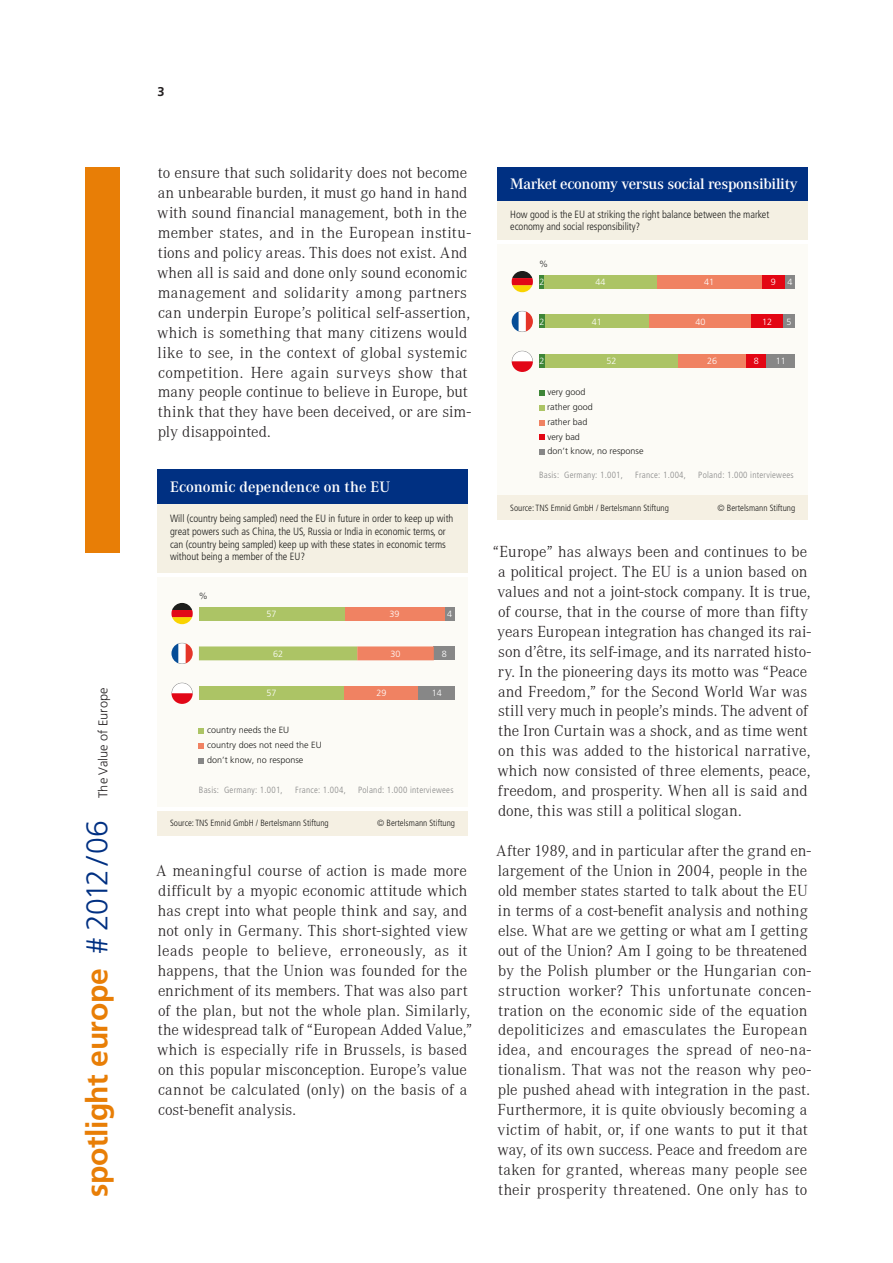
<style>
.page{position:relative;width:893px;height:1263px;background:#fff}
.page>*{position:absolute;margin:0;border:0;box-sizing:border-box;transform-origin:0 0}
.t1{font:700 30px "Frutiger LT Std";letter-spacing:-.015em;color:#e87e06}
.Fliesstext_DE{font:300 16.5px/20px "Corporate A";letter-spacing:.005em;color:#231f20}
.t2{font:600 15.75px "Corporate A";letter-spacing:-.02em;color:#fff}
.t3{font:600 15.75px "Corporate A";color:#fff}
.t4{font:300 12.75px "Frutiger LT Std";color:#231f20}
.t5{font:700 12.75px "Frutiger LT Std";color:#231f20}
.t6{font:300 condensed 10.5px/12.6px "Frutiger LT Std";letter-spacing:-.005em;color:#1d1d1b}
.t7{font:300 condensed 9px "Frutiger LT Std";color:#1d1d1b}
.t8{font:300 9px/14.9px "Frutiger";color:#1d1d1b}
.t9{font:300 condensed 9px "Frutiger";letter-spacing:.03em;color:#878787}
.t10{font:300 9px "Frutiger";color:#fff}
.t11{font:300 9px/17.9px "Frutiger";color:#343434}
.s1{font-weight:300;color:#003082}
.s2{color:#fff}
</style>
<div class="page">
<div style="left:85px;top:167px;width:34px;height:386px;background:#e87e06"></div>
<div style="left:157px;top:577px;width:311px;height:230px;background:#fcfbf6"></div>
<div style="left:157px;top:504px;width:311px;height:68px;background:#f4f0e3"></div>
<div style="left:157px;top:469px;width:311px;height:35px;background:#003082"></div>
<div style="left:157px;top:811px;width:311px;height:25px;background:#f5f0e3"></div>
<svg style="left:199px;top:728px;width:5px;height:6px"></svg>
<svg style="left:199px;top:743px;width:5px;height:5px"></svg>
<svg style="left:199px;top:758px;width:5px;height:5px"></svg>
<div style="left:434px;top:646px;width:21px;height:14px;background:#878787"></div>
<div style="left:444px;top:607px;width:11px;height:13px;background:#878787"></div>
<div style="left:357px;top:646px;width:77px;height:14px;background:#f08262"></div>
<div style="left:344px;top:607px;width:100px;height:13px;background:#f08262"></div>
<div style="left:199px;top:646px;width:158px;height:14px;background:#acc465"></div>
<div style="left:199px;top:686px;width:145px;height:14px;background:#acc465"></div>
<div style="left:199px;top:607px;width:145px;height:13px;background:#acc465"></div>
<div style="left:344px;top:686px;width:75px;height:14px;background:#f08262"></div>
<div style="left:419px;top:686px;width:36px;height:14px;background:#878787"></div>
<svg style="left:171px;top:603px;width:22px;height:21px"></svg>
<svg style="left:171px;top:643px;width:22px;height:21px"></svg>
<svg style="left:171px;top:683px;width:22px;height:21px"></svg>
<div style="left:497px;top:244px;width:311px;height:256px;background:#fcfbf6"></div>
<div style="left:497px;top:167px;width:311px;height:35px;background:#003082"></div>
<div style="left:497px;top:495px;width:311px;height:25px;background:#f5f0e3"></div>
<div style="left:497px;top:202px;width:311px;height:38px;background:#f4f0e3"></div>
<div style="left:785px;top:275px;width:10px;height:14px;background:#878787"></div>
<div style="left:783px;top:315px;width:12px;height:13px;background:#878787"></div>
<div style="left:544px;top:354px;width:135px;height:14px;background:#acc465"></div>
<div style="left:544px;top:315px;width:105px;height:13px;background:#acc465"></div>
<div style="left:649px;top:315px;width:102px;height:13px;background:#f08262"></div>
<div style="left:679px;top:354px;width:67px;height:14px;background:#f08262"></div>
<div style="left:746px;top:354px;width:21px;height:14px;background:#e30613"></div>
<div style="left:751px;top:315px;width:32px;height:13px;background:#e30613"></div>
<div style="left:539px;top:315px;width:5px;height:13px;background:#3e8638"></div>
<div style="left:539px;top:354px;width:5px;height:14px;background:#3e8638"></div>
<div style="left:539px;top:275px;width:5px;height:14px;background:#3e8638"></div>
<div style="left:544px;top:275px;width:113px;height:14px;background:#acc465"></div>
<div style="left:657px;top:275px;width:105px;height:14px;background:#f08262"></div>
<div style="left:762px;top:275px;width:23px;height:14px;background:#e30613"></div>
<div style="left:767px;top:354px;width:28px;height:14px;background:#878787"></div>
<svg style="left:512px;top:271px;width:21px;height:21px"></svg>
<svg style="left:512px;top:311px;width:21px;height:21px"></svg>
<svg style="left:512px;top:351px;width:21px;height:21px"></svg>
<svg style="left:539px;top:390px;width:5px;height:5px"></svg>
<svg style="left:539px;top:405px;width:5px;height:5px"></svg>
<svg style="left:539px;top:420px;width:5px;height:5px"></svg>
<svg style="left:539px;top:435px;width:5px;height:5px"></svg>
<svg style="left:539px;top:450px;width:5px;height:5px"></svg>
<p class="t4" style="left:96px;top:798px;width:112px;rotate:-90deg">The Value of Europe</p>
<h1 class="t1" style="left:79px;top:1197px;width:378px;rotate:-90deg">spotlight europe <span class="s1"># 2012/06</span></h1>
<p class="t5" style="left:157px;top:84px;width:9px">3</p>
<p class="Fliesstext_DE" style="left:157px;top:163px;width:315px">to ensure that such solidarity does not become an unbearable burden, it must go hand in hand with sound financial management, both in the member states, and in the European institu&shy;tions and policy areas. This does not exist. And when all is said and done only sound economic management and solidarity among partners can underpin Europe’s political self-assertion, which is something that many citizens would like to see, in the context of global systemic competition. Here again surveys show that many people continue to believe in Europe, but think that they have been deceived, or are sim&shy;ply disappointed.</p>
<p class="t3" style="left:170px;top:478px;width:221px">Economic dependence on the EU</p>
<p class="t6" style="left:170px;top:513px;width:285px">Will (country being sampled) need the EU in future in order to keep up with great powers such as China, the US, Russia or India in economic terms, or can (country being sampled) keep up with these states in economic terms without being a member of the EU?</p>
<p class="t11" style="left:199px;top:587px;width:10px">%</p>
<p class="t10" style="left:267px;top:608px;width:12px">57</p>
<p class="t10" style="left:273px;top:648px;width:12px">62</p>
<p class="t10" style="left:267px;top:688px;width:12px">57</p>
<p class="t8" style="left:207px;top:723px;width:116px">country needs the EU<br>country does not need the EU don’t know, no response</p>
<p class="t10" style="left:389px;top:608px;width:12px">39</p>
<p class="t10" style="left:390px;top:648px;width:12px">30</p>
<p class="t10" style="left:376px;top:688px;width:12px">29</p>
<p class="t10" style="left:447px;top:608px;width:7px">4</p>
<p class="t10" style="left:442px;top:648px;width:7px">8</p>
<p class="t10" style="left:432px;top:688px;width:12px">14</p>
<p class="t9" style="left:199px;top:785px;width:85px">Basis: Germany: 1.001,</p>
<p class="t9" style="left:295px;top:785px;width:52px">France: 1.004,</p>
<p class="t9" style="left:358px;top:785px;width:97px">Poland: 1.000 interviewees</p>
<p class="t7" style="left:170px;top:818px;width:160px">Source: TNS Emnid GmbH / Bertelsmann Stiftung</p>
<p class="t7" style="left:377px;top:818px;width:79px">© Bertelsmann Stiftung</p>
<p class="Fliesstext_DE" style="left:156px;top:861px;width:317px">A meaningful course of action is made more difficult by a myopic economic attitude which has crept into what people think and say, and not only in Germany. This short-sighted view leads people to believe, erroneously, as it happens, that the Union was founded for the enrichment of its members. That was also part of the plan, but not the whole plan. Similarly, the widespread talk of “European Added Value,” which is especially rife in Brussels, is based on this popular misconception. Europe’s value cannot be calculated (only) on the basis of a cost-benefit analysis.</p>
<p class="t2" style="left:510px;top:175px;width:289px">Market economy versus social responsibility</p>
<p class="t6" style="left:510px;top:208px;width:261px">How good is the EU at striking the right balance between the market economy and social responsibility?</p>
<p class="t11" style="left:539px;top:255px;width:10px">%<br><span class="s2">2</span></p>
<p class="t10" style="left:539px;top:316px;width:7px">2</p>
<p class="t10" style="left:539px;top:356px;width:7px">2</p>
<p class="t10" style="left:596px;top:276px;width:12px">44</p>
<p class="t10" style="left:592px;top:316px;width:12px">41</p>
<p class="t10" style="left:606px;top:356px;width:12px">52</p>
<p class="t10" style="left:704px;top:276px;width:12px">41</p>
<p class="t10" style="left:695px;top:316px;width:12px">40</p>
<p class="t10" style="left:707px;top:356px;width:12px">26</p>
<p class="t10" style="left:771px;top:276px;width:7px">9</p>
<p class="t10" style="left:762px;top:316px;width:12px">12</p>
<p class="t10" style="left:787px;top:276px;width:7px">4</p>
<p class="t10" style="left:786px;top:316px;width:7px">5</p>
<p class="t10" style="left:754px;top:356px;width:7px">8</p>
<p class="t10" style="left:776px;top:356px;width:12px">11</p>
<p class="t8" style="left:547px;top:385px;width:98px">very good<br>rather good<br>rather bad<br>very bad<br>don’t know, no response</p>
<p class="t9" style="left:539px;top:470px;width:85px">Basis: Germany: 1.001,</p>
<p class="t9" style="left:635px;top:470px;width:52px">France: 1.004,</p>
<p class="t9" style="left:698px;top:470px;width:97px">Poland: 1.000 interviewees</p>
<p class="t7" style="left:510px;top:502px;width:160px">Source: TNS Emnid GmbH / Bertelsmann Stiftung</p>
<p class="t7" style="left:717px;top:502px;width:79px">© Bertelsmann Stiftung</p>
<p class="Fliesstext_DE" style="left:493px;top:542px;width:320px">“Europe” has always been and continues to be a political project. The EU is a union based on values and not a joint-stock company. It is true, of course, that in the course of more than fifty years European integration has changed its rai&shy;son d’être, its self-image, and its narrated histo&shy;ry. In the pioneering days its motto was “Peace and Freedom,” for the Second World War was still very much in people’s minds. The advent of the Iron Curtain was a shock, and as time went on this was added to the historical narrative, which now consisted of three elements, peace, freedom, and prosperity. When all is said and done, this was still a political slogan.</p>
<p class="Fliesstext_DE" style="left:496px;top:841px;width:316px">After 1989, and in particular after the grand en&shy;largement of the Union in 2004, people in the old member states started to talk about the EU in terms of a cost-benefit analysis and nothing else. What are we getting or what am I getting out of the Union? Am I going to be threatened by the Polish plumber or the Hungarian con&shy;struction worker? This unfortunate concen&shy;tration on the economic side of the equation depoliticizes and emasculates the European idea, and encourages the spread of neo-na&shy;tionalism. That was not the reason why peo&shy;ple pushed ahead with integration in the past.<br>Furthermore, it is quite obviously becoming a victim of habit, or, if one wants to put it that way, of its own success. Peace and freedom are taken for granted, whereas many people see their prosperity threatened. One only has to</p>
</div>
